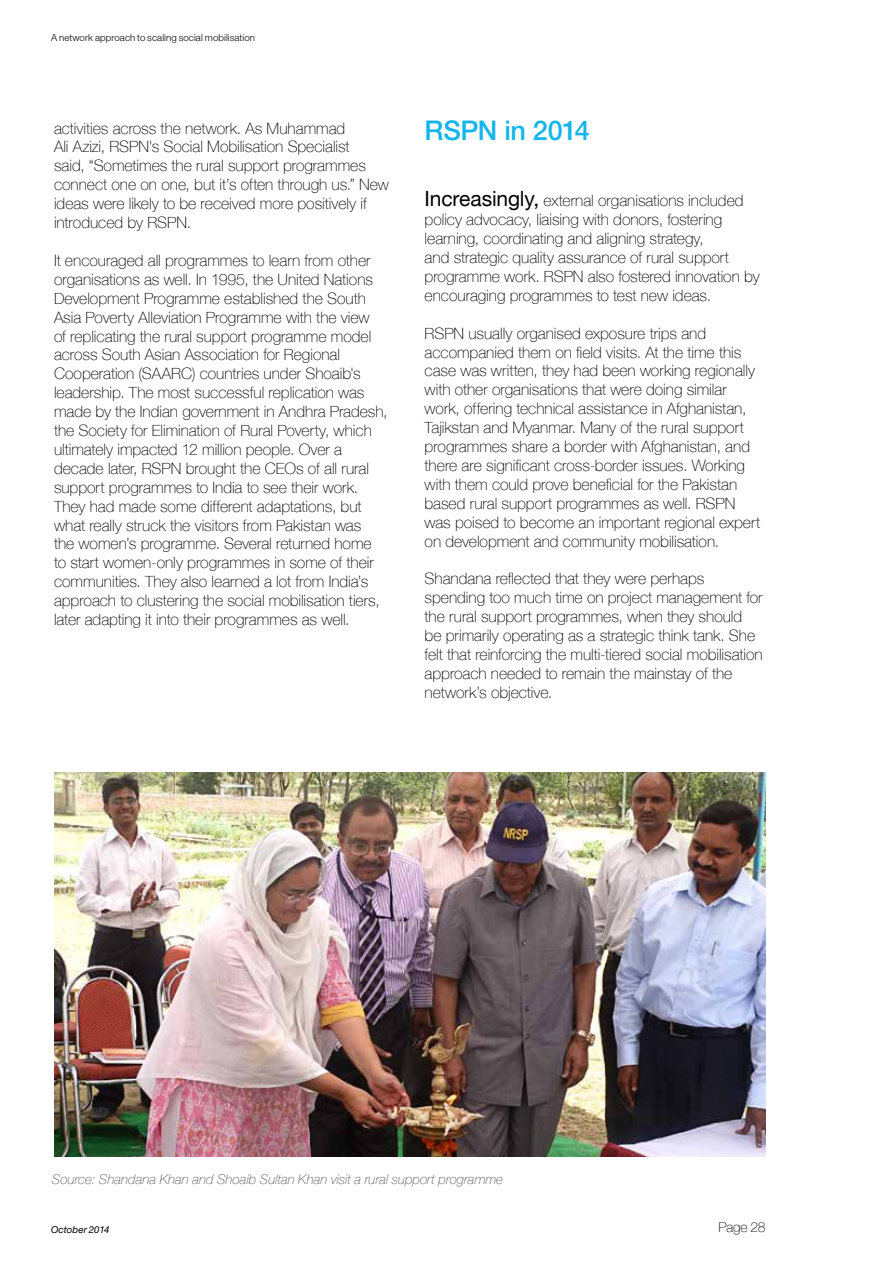
<style>
.page{position:relative;width:893px;height:1263px;background:#fff}
.page>*{position:absolute;margin:0;border:0;box-sizing:border-box;transform-origin:0 0}
.t1{font:500 27px "Helvetica Neue LT";letter-spacing:-.015em;color:#13b5ea}
.t2{font:100 15.75px/18.9px "Helvetica Neue LT";color:#000}
.t3{font:100 13.8px "Helvetica Neue LT";letter-spacing:-.015em;color:#000}
.t4{font:italic 100 13.5px "Helvetica Neue LT";color:#58595b}
.t5{font:300 9.6px "Helvetica Neue LT";letter-spacing:.01em;color:#000}
.t6{font:italic 9.6px "Helvetica Neue LT";letter-spacing:.005em;color:#000}
.s1{font-weight:400;font-size:21px}
</style>
<div class="page">
<img style="left:54px;top:773px;width:711px;height:384px">
<p class="t5" style="left:51px;top:32px;width:206px">A network approach to scaling social mobilisation</p>
<p class="t2" style="left:54px;top:118px;width:336px">activities across the network. As Muhammad<br>Ali Azizi, RSPN's Social Mobilisation Specialist<br>said, “Sometimes the rural support programmes connect one on one, but it’s often through us.” New ideas were likely to be received more positively if introduced by RSPN.</p>
<p class="t2" style="left:54px;top:251px;width:335px">It encouraged all programmes to learn from other organisations as well. In 1995, the United Nations Development Programme established the South Asia Poverty Alleviation Programme with the view<br>of replicating the rural support programme model across South Asian Association for Regional Cooperation (SAARC) countries under Shoaib's leadership. The most successful replication was made by the Indian government in Andhra Pradesh, the Society for Elimination of Rural Poverty, which ultimately impacted 12 million people. Over a decade later, RSPN brought the CEOs of all rural support programmes to India to see their work.<br>They had made some different adaptations, but what really struck the visitors from Pakistan was<br>the women’s programme. Several returned home to start women-only programmes in some of their communities. They also learned a lot from India’s approach to clustering the social mobilisation tiers, later adapting it into their programmes as well.</p>
<h1 class="t1" style="left:425px;top:115px;width:167px">RSPN in 2014</h1>
<p class="t2" style="left:425px;top:191px;width:337px"><span class="s1">Increasingly,</span> external organisations included policy advocacy, liaising with donors, fostering learning, coordinating and aligning strategy,<br>and strategic quality assurance of rural support programme work. RSPN also fostered innovation by encouraging programmes to test new ideas.</p>
<p class="t2" style="left:425px;top:324px;width:337px">RSPN usually organised exposure trips and accompanied them on field visits. At the time this case was written, they had been working regionally with other organisations that were doing similar work, offering technical assistance in Afghanistan, Tajikstan and Myanmar. Many of the rural support programmes share a border with Afghanistan, and there are significant cross-border issues. Working with them could prove beneficial for the Pakistan based rural support programmes as well. RSPN was poised to become an important regional expert on development and community mobilisation.</p>
<p class="t2" style="left:425px;top:569px;width:340px">Shandana reflected that they were perhaps spending too much time on project management for the rural support programmes, when they should be primarily operating as a strategic think tank. She felt that reinforcing the multi-tiered social mobilisation approach needed to remain the mainstay of the network’s objective.</p>
<p class="t4" style="left:52px;top:1172px;width:453px">Source: Shandana Khan and Shoaib Sultan Khan visit a rural support programme</p>
<p class="t6" style="left:51px;top:1224px;width:60px">October 2014</p>
<p class="t3" style="left:718px;top:1219px;width:48px">Page 28</p>
</div>
